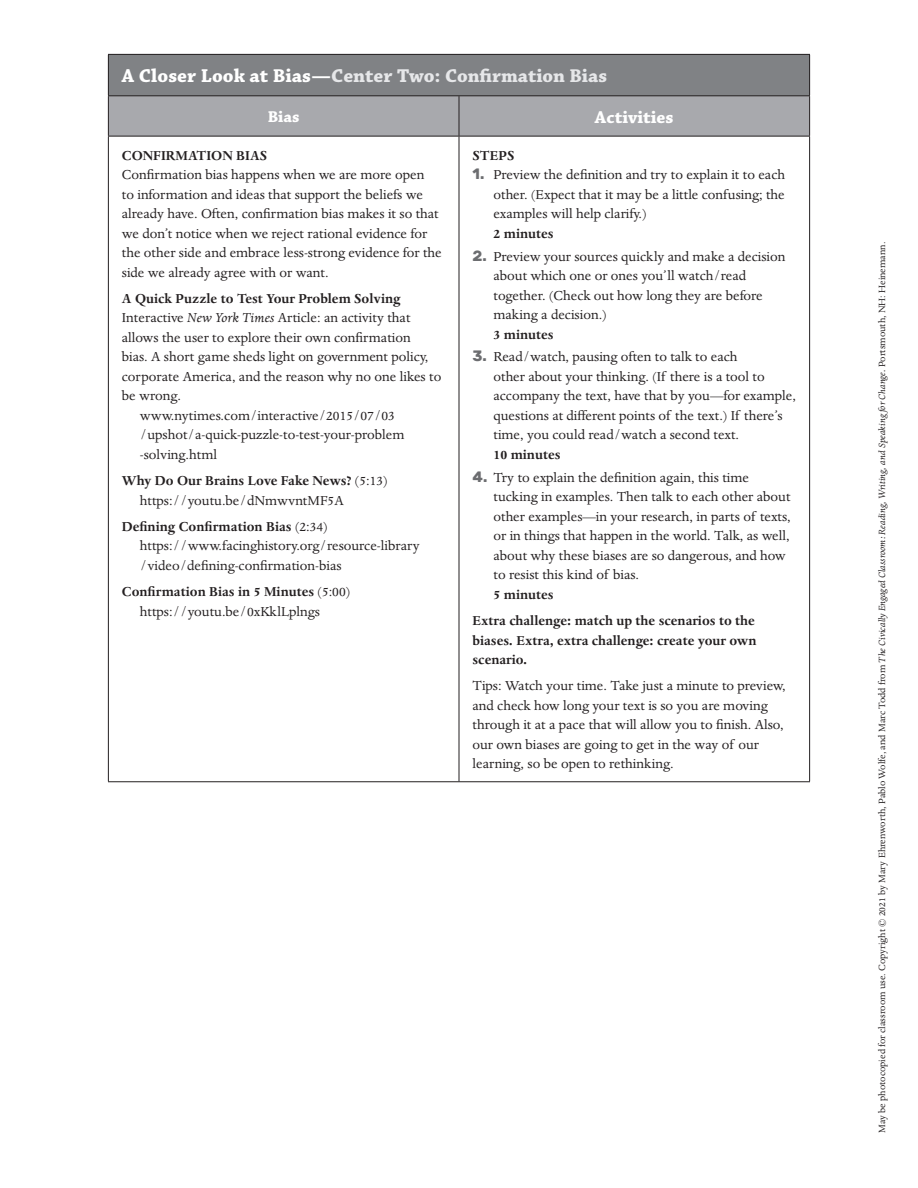
<style>
.page{position:relative;width:918px;height:1188px;background:#fff}
.page>*{position:absolute;margin:0;border:0;box-sizing:border-box;transform-origin:0 0}
.t1{font:19.5px "Chaparral Pro Bold Capt";color:#fff}
.t2{font:700 18px "Chaparral Pro";color:#fff}
.t3{font:700 16.5px "Chaparral Pro";color:#fff}
.t4{font:15px/19.5px "Dante MT Std";color:#231f20}
.t5{font:700 15px/26.2px "Dante MT Std";color:#231f20}
.t6{font:10.5px "Dante MT Std";color:#231f20}
.s1{color:#e6e7e9}
.s2{font-family:"Chaparral Pro";font-weight:700;color:#e6e7e9}
.s3{font-style:italic}
.s4{font-weight:700}
.s5{font-family:"Rubik";font-weight:700;color:#6c6d70}
</style>
<div class="page">
<div style="left:108px;top:54px;width:702px;height:42px;background:#808285"></div>
<div style="left:109px;top:96px;width:700px;height:40px;background:#a8a9ad"></div>
<hr style="left:459px;top:96px;width:1px;height:40px;background:#231f20">
<hr style="left:459px;top:136px;width:1px;height:645px;background:#231f20">
<hr style="left:108px;top:136px;width:1px;height:645px;background:#231f20">
<hr style="left:809px;top:136px;width:1px;height:645px;background:#231f20">
<hr style="left:108px;top:781px;width:351px;height:1px;background:#231f20">
<hr style="left:459px;top:781px;width:351px;height:1px;background:#231f20">
<hr style="left:108px;top:54px;width:351px;height:1px;background:#231f20">
<hr style="left:108px;top:55px;width:1px;height:40px;background:#231f20">
<hr style="left:459px;top:54px;width:351px;height:1px;background:#231f20">
<hr style="left:809px;top:55px;width:1px;height:40px;background:#231f20">
<hr style="left:108px;top:95px;width:351px;height:1px;background:#231f20">
<hr style="left:108px;top:96px;width:1px;height:40px;background:#231f20">
<hr style="left:459px;top:95px;width:351px;height:1px;background:#231f20">
<hr style="left:809px;top:96px;width:1px;height:40px;background:#231f20">
<hr style="left:108px;top:136px;width:351px;height:1px;background:#231f20">
<hr style="left:459px;top:136px;width:351px;height:1px;background:#231f20">
<h1 class="t1" style="left:122px;top:64px;width:487px">A Closer Look at Bias—<span class="s1">Center Two:</span> <span class="s2">Confirmation Bias</span></h1>
<p class="t3" style="left:268px;top:107px;width:33px">Bias</p>
<p class="t2" style="left:595px;top:106px;width:80px">Activities</p>
<p class="t5" style="left:122px;top:142px;width:147px">CONFIRMATION BIAS</p>
<p class="t4" style="left:122px;top:165px;width:321px">Confirmation bias happens when we are more open<br>to information and ideas that support the beliefs we already have. Often, confirmation bias makes it so that we don’t notice when we reject rational evidence for the other side and embrace less-strong evidence for the side we already agree with or want.</p>
<p class="t5" style="left:122px;top:286px;width:280px">A Quick Puzzle to Test Your Problem Solving</p>
<p class="t4" style="left:122px;top:308px;width:290px">Interactive <span class="s3">New York Times</span> Article: an activity that</p>
<p class="t4" style="left:122px;top:328px;width:290px">allows the user to explore their own confirmation</p>
<p class="t4" style="left:122px;top:347px;width:308px">bias. A short game sheds light on government policy,</p>
<p class="t4" style="left:122px;top:367px;width:321px">corporate America, and the reason why no one likes to</p>
<p class="t4" style="left:122px;top:386px;width:61px">be wrong.</p>
<p class="t4" style="left:140px;top:406px;width:257px">www.nytimes.com/interactive/2015/07/03</p>
<p class="t4" style="left:140px;top:425px;width:266px">/upshot/a-quick-puzzle-to-test-your-problem</p>
<p class="t4" style="left:140px;top:445px;width:79px">-solving.html</p>
<p class="t4" style="left:140px;top:471px;width:249px;text-indent:-18px"><span class="s4">Why Do Our Brains Love Fake News?</span> (5:13) https://youtu.be/dNmwvntMF5A</p>
<p class="t4" style="left:140px;top:517px;width:281px;text-indent:-18px"><span class="s4">Defining Confirmation Bias</span> (2:34) https://www.facinghistory.org/resource-library /video/defining-confirmation-bias</p>
<p class="t4" style="left:140px;top:582px;width:212px;text-indent:-18px"><span class="s4">Confirmation Bias in 5 Minutes</span> (5:00) https://youtu.be/0xKklLplngs</p>
<p class="t5" style="left:472px;top:142px;width:43px">STEPS</p>
<p class="t4" style="left:494px;top:165px;width:293px;text-align:justify;text-indent:-21px"><span class="s5">1.</span> Preview the definition and try to explain it to each other. (Expect that it may be a little confusing; the examples will help clarify.)</p>
<p class="t5" style="left:494px;top:220px;width:62px">2 minutes</p>
<p class="t4" style="left:494px;top:246px;width:293px;text-indent:-21px"><span class="s5">2.</span> Preview your sources quickly and make a decision about which one or ones you’ll watch/read together. (Check out how long they are before making a decision.)</p>
<p class="t5" style="left:494px;top:321px;width:62px">3 minutes</p>
<p class="t4" style="left:494px;top:347px;width:304px;text-indent:-21px"><span class="s5">3.</span> Read/watch, pausing often to talk to each<br>other about your thinking. (If there is a tool to accompany the text, have that by you—for example, questions at different points of the text.) If there’s time, you could read/watch a second text.</p>
<p class="t5" style="left:494px;top:442px;width:69px">10 minutes</p>
<p class="t4" style="left:494px;top:468px;width:299px;text-indent:-21px"><span class="s5">4.</span> Try to explain the definition again, this time tucking in examples. Then talk to each other about other examples—in your research, in parts of texts, or in things that happen in the world. Talk, as well, about why these biases are so dangerous, and how to resist this kind of bias.</p>
<p class="t5" style="left:472px;top:581px;width:284px;text-indent:21px">5 minutes<br>Extra challenge: match up the scenarios to the</p>
<p class="t5" style="left:472px;top:631px;width:285px;line-height:19.5px">biases. Extra, extra challenge: create your own scenario.</p>
<p class="t4" style="left:472px;top:676px;width:315px">Tips: Watch your time. Take just a minute to preview, and check how long your text is so you are moving through it at a pace that will allow you to finish. Also, our own biases are going to get in the way of our learning, so be open to rethinking.</p>
<p class="t6" style="left:876px;top:1133px;width:893px;rotate:-90deg">May be photocopied for classroom use. Copyright © 2021 by Mary Ehrenworth, Pablo Wolfe, and Marc Todd from <span class="s3">The Civically Engaged Classroom: Reading, Writing, and Speaking for Change.</span> Portsmouth, NH: Heinemann.</p>
</div>
